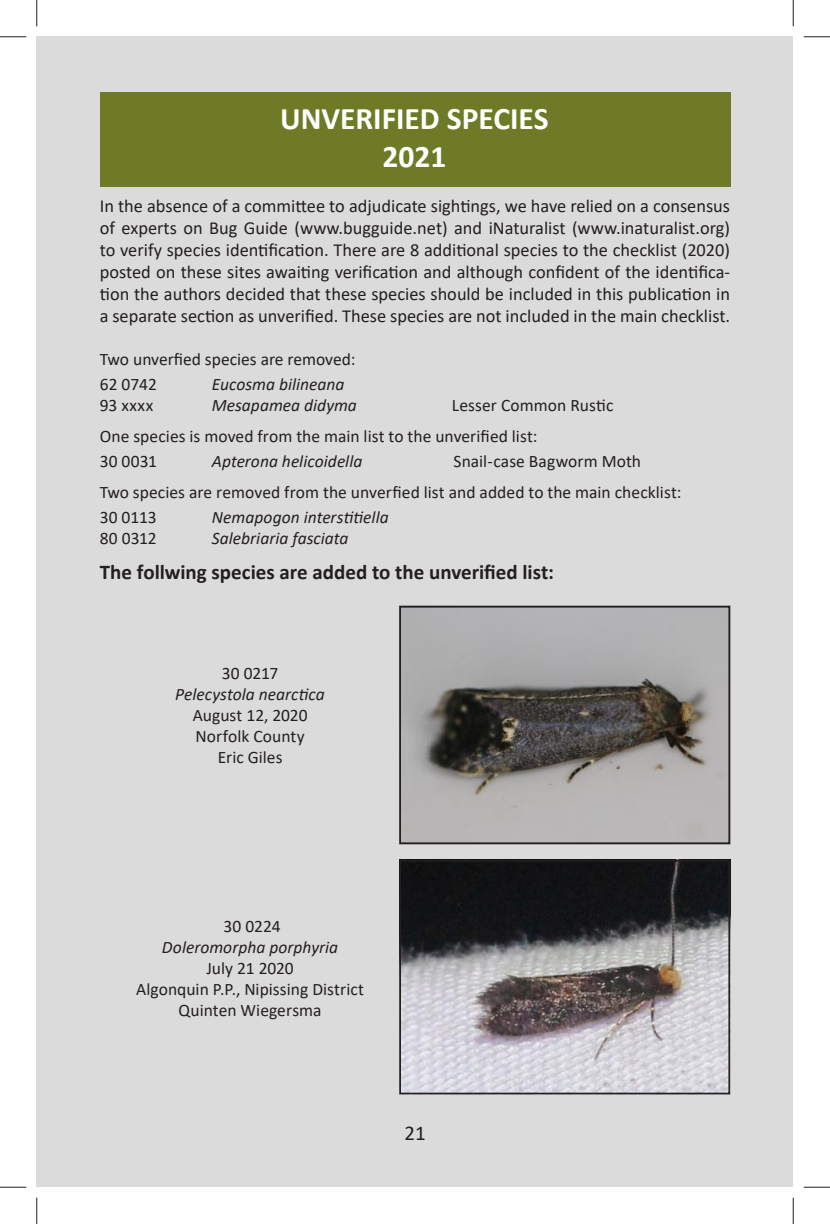
<style>
.page{position:relative;width:830px;height:1224px;background:#fff}
.page>*{position:absolute;margin:0;border:0;box-sizing:border-box;transform-origin:0 0}
.t1{font:700 31.5px/37.8px "Calibri";color:#fff;text-align:center}
.t2{font:700 21px "Calibri";color:#241f1f}
.t3{font:21px "Calibri";color:#241f1f}
.t4{font:18.38px/22.1px "Calibri";color:#241f1f;text-align:justify}
.t5{font:17.5px/21px "Calibri";color:#241f1f}
.t6{font:italic 17.5px "Calibri";color:#241f1f}
</style>
<div class="page">
<div style="left:37px;top:37px;width:756px;height:1149px;background:#dcdbdb"></div>
<div style="left:100px;top:93px;width:630px;height:94px;background:#6e7a26"></div>
<img style="left:402px;top:609px;width:325px;height:232px">
<div style="left:399px;top:606px;width:331px;height:238px;border:2px solid #241f1f"></div>
<img style="left:402px;top:862px;width:325px;height:229px">
<div style="left:399px;top:859px;width:331px;height:235px;border:2px solid #241f1f"></div>
<svg style="left:0;top:36px;width:26px;height:1px"></svg>
<svg style="left:803px;top:36px;width:27px;height:1px"></svg>
<svg style="left:0;top:1186px;width:26px;height:1px"></svg>
<svg style="left:803px;top:1186px;width:27px;height:1px"></svg>
<svg style="left:36px;top:0;width:1px;height:26px"></svg>
<svg style="left:36px;top:1197px;width:1px;height:26px"></svg>
<svg style="left:792px;top:0;width:1px;height:26px"></svg>
<svg style="left:792px;top:1197px;width:1px;height:26px"></svg>
<h1 class="t1" style="left:280px;top:99px;width:270px">UNVERIFIED SPECIES<br>2021</h1>
<p class="t4" style="left:100px;top:194px;width:632px">In the absence of a committee to adjudicate sightings, we have relied on a consensus of experts on Bug Guide (www.bugguide.net) and iNaturalist (www.inaturalist.org) to verify species identification. There are 8 additional species to the checklist (2020) posted on these sites awaiting verification and although confident of the identifica&shy;tion the authors decided that these species should be included in this publication in a separate section as unverified. These species are not included in the main checklist.</p>
<p class="t5" style="left:100px;top:346px;width:257px;line-height:24.5px">Two unverfied species are removed:<br>62 0742</p>
<p class="t6" style="left:212px;top:371px;width:134px">Eucosma bilineana</p>
<p class="t5" style="left:100px;top:394px;width:55px">93 xxxx</p>
<p class="t6" style="left:212px;top:392px;width:147px">Mesapamea didyma</p>
<p class="t5" style="left:100px;top:388px;width:515px;line-height:31.5px;text-indent:352px">Lesser Common Rustic<br>One species is moved from the main list to the unverified list:</p>
<p class="t5" style="left:100px;top:450px;width:59px">30 0031</p>
<p class="t6" style="left:212px;top:448px;width:152px">Apterona helicoidella</p>
<p class="t5" style="left:100px;top:444px;width:583px;line-height:31.5px;text-indent:353px">Snail-case Bagworm Moth<br>Two species are removed from the unverfied list and added to the main checklist:</p>
<p class="t5" style="left:100px;top:506px;width:58px">30 0113</p>
<p class="t6" style="left:212px;top:504px;width:178px">Nemapogon interstitiella</p>
<p class="t5" style="left:100px;top:527px;width:59px">80 0312</p>
<p class="t6" style="left:212px;top:525px;width:138px">Salebriaria fasciata</p>
<p class="t2" style="left:100px;top:557px;width:455px">The follwing species are added to the unverified list:</p>
<p class="t5" style="left:222px;top:662px;width:58px">30 0217</p>
<p class="t6" style="left:175px;top:682px;width:151px">Pelecystola nearctica</p>
<p class="t5" style="left:193px;top:704px;width:116px;text-align:center">August 12, 2020<br>Norfolk County<br>Eric Giles</p>
<p class="t5" style="left:224px;top:915px;width:58px">30 0224</p>
<p class="t6" style="left:162px;top:935px;width:178px">Doleromorpha porphyria</p>
<p class="t5" style="left:136px;top:957px;width:229px;text-align:center">July 21 2020<br>Algonquin P.P., Nipissing District<br>Quinten Wiegersma</p>
<p class="t3" style="left:404px;top:1118px;width:23px">21</p>
</div>
